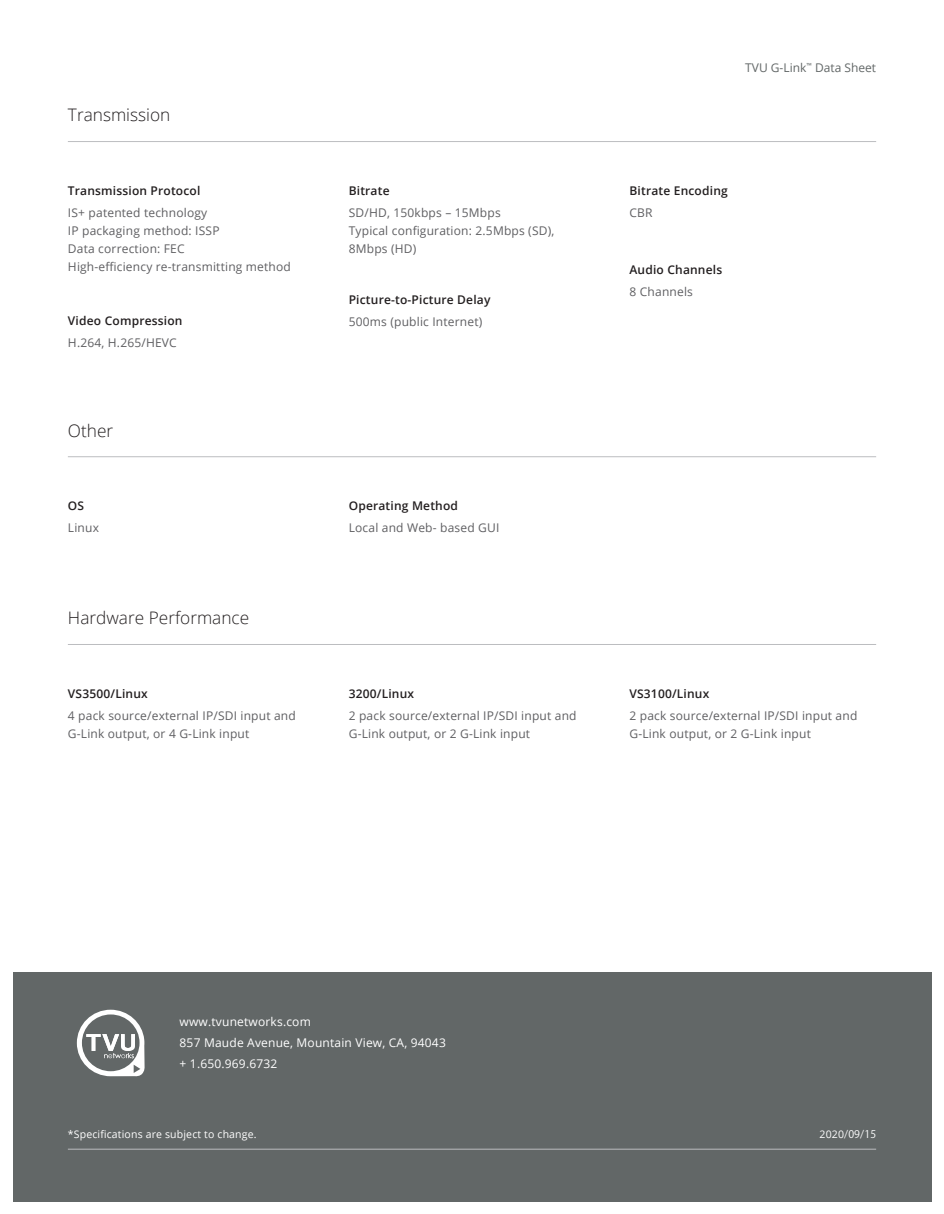
<style>
.page{position:relative;width:944px;height:1214px;background:#fff}
.page>*{position:absolute;margin:0;border:0;box-sizing:border-box;transform-origin:0 0}
.t1{font:300 17.25px "Open Sans";color:#231f20}
.t2{font:12px/18px "Open Sans";letter-spacing:.015em;color:#5f5f62}
.t3{font:600 12px "Open Sans";letter-spacing:.015em;color:#231f20}
.t4{font:12px/21px "Open Sans";letter-spacing:.015em;color:#fff}
.t5{font:12px "Open Sans";color:#626767}
.t6{font:10.5px "Open Sans";letter-spacing:.015em;color:#fff}
.t7{font:10.5px "Koz Go Pr 6 N";color:#fff}
.s1{font-family:"Open Sans"}
</style>
<div class="page">
<div style="left:13px;top:972px;width:918px;height:229px;background:#626767"></div>
<hr style="left:68px;top:1148px;width:808px;height:1px;background:#bcbdc0">
<svg style="left:77px;top:1009px;width:68px;height:68px"></svg>
<hr style="left:68px;top:141px;width:808px;height:1px;background:#bcbdc0">
<hr style="left:68px;top:644px;width:808px;height:1px;background:#bcbdc0">
<hr style="left:68px;top:456px;width:808px;height:1px;background:#bcbdc0">
<h1 class="t1" style="left:68px;top:103px;width:104px">Transmission</h1>
<p class="t3" style="left:68px;top:182px;width:134px">Transmission Protocol</p>
<p class="t2" style="left:68px;top:203px;width:224px">IS+ patented technology<br>IP packaging method: ISSP<br>Data correction: FEC<br>High-efficiency re-transmitting method</p>
<p class="t3" style="left:68px;top:312px;width:116px">Video Compression</p>
<p class="t2" style="left:68px;top:333px;width:110px">H.264, H.265/HEVC</p>
<h1 class="t1" style="left:68px;top:418px;width:47px">Other</h1>
<p class="t3" style="left:68px;top:497px;width:18px">OS</p>
<p class="t2" style="left:68px;top:518px;width:33px">Linux</p>
<h1 class="t1" style="left:68px;top:606px;width:183px">Hardware Performance</h1>
<p class="t3" style="left:68px;top:685px;width:81px">VS3500/Linux</p>
<p class="t2" style="left:68px;top:706px;width:229px">4 pack source/external IP/SDI input and<br>G-Link output, or 4 G-Link input</p>
<p class="t3" style="left:349px;top:182px;width:42px">Bitrate</p>
<p class="t2" style="left:349px;top:203px;width:207px">SD/HD, 150kbps – 15Mbps<br>Typical configuration: 2.5Mbps (SD),<br>8Mbps (HD)</p>
<p class="t3" style="left:349px;top:291px;width:143px">Picture-to-Picture Delay</p>
<p class="t2" style="left:349px;top:312px;width:135px">500ms (public Internet)</p>
<p class="t5" style="left:745px;top:60px;width:132px">TVU G-Link<sup>™</sup> Data Sheet</p>
<p class="t3" style="left:629px;top:182px;width:100px">Bitrate Encoding</p>
<p class="t2" style="left:629px;top:203px;width:25px">CBR</p>
<p class="t3" style="left:629px;top:261px;width:94px">Audio Channels</p>
<p class="t2" style="left:629px;top:282px;width:65px">8 Channels</p>
<p class="t3" style="left:349px;top:497px;width:111px">Operating Method</p>
<p class="t2" style="left:349px;top:518px;width:152px">Local and Web- based GUI</p>
<p class="t3" style="left:349px;top:685px;width:67px">3200/Linux</p>
<p class="t2" style="left:349px;top:706px;width:229px">2 pack source/external IP/SDI input and<br>G-Link output, or 2 G-Link input</p>
<p class="t3" style="left:629px;top:685px;width:81px">VS3100/Linux</p>
<p class="t2" style="left:629px;top:706px;width:229px">2 pack source/external IP/SDI input and<br>G-Link output, or 2 G-Link input</p>
<p class="t4" style="left:180px;top:1010px;width:268px">www.tvunetworks.com<br>857 Maude Avenue, Mountain View, CA, 94043 + 1.650.969.6732</p>
<p class="t6" style="left:68px;top:1126px;width:190px">*Specifications are subject to change.</p>
<p class="t7" style="left:819px;top:1128px;width:58px"><span class="s1">2020</span>/09/15</p>
</div>
